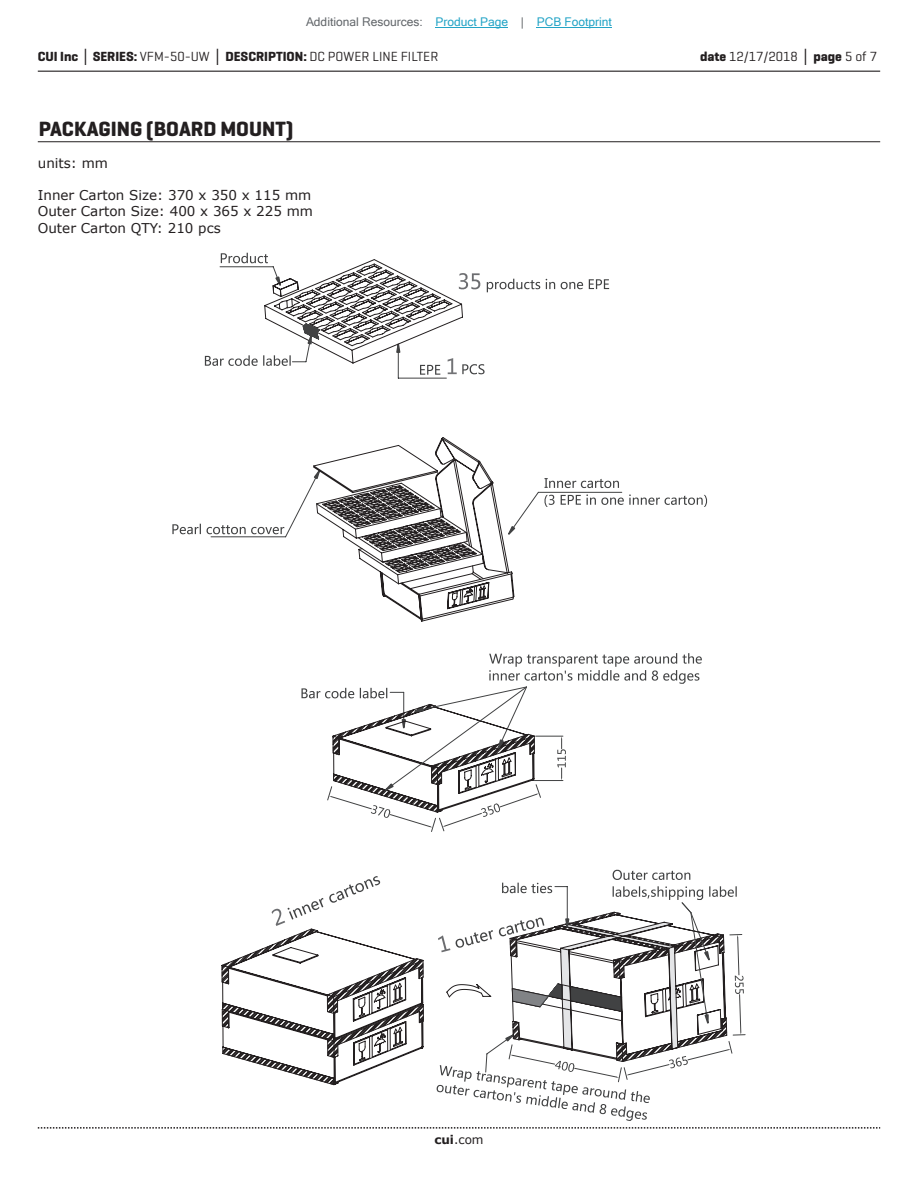
<style>
.page{position:relative;width:918px;height:1188px;background:#fff}
.page>*{position:absolute;margin:0;border:0;box-sizing:border-box;transform-origin:0 0}
.t1{font:700 21px "Geogrotesque";color:#231f20}
.t2{font:13.5px/16.2px "Verdana";color:#231f20}
.t3{font:13.5px "Geogrotesque";color:#231f20}
.t4{font:12px "Microsoft Sans Serif";color:#23a4c6}
.t5{font:12px "Verdana";color:#231f20}
.s1{color:#63676b}
.s2{font-weight:700}
.s3{font-family:"Verdana";font-weight:700}
</style>
<div class="page">
<hr style="left:38px;top:71px;width:842px;height:1px;background:#231f20">
<svg style="left:38px;top:1127px;width:842px;height:2px"></svg>
<hr style="left:38px;top:141px;width:842px;height:1px;background:#231f20">
<svg style="left:301px;top:653px;width:401px;height:179px"></svg>
<svg style="left:205px;top:253px;width:404px;height:125px"></svg>
<svg style="left:221px;top:870px;width:525px;height:251px"></svg>
<svg style="left:172px;top:437px;width:535px;height:185px"></svg>
<hr style="left:436px;top:27px;width:72px;height:1px;background:#23a4c6">
<hr style="left:537px;top:27px;width:75px;height:1px;background:#23a4c6">
<p class="t4" style="left:306px;top:15px;width:307px"><span class="s1">Additional Resources:</span> Product Page <span class="s1">|</span> PCB Footprint</p>
<p class="t3" style="left:38px;top:48px;width:402px"><span class="s2">CUI Inc</span> <span class="s3">│</span> <span class="s2">SERIES:</span> VFM-50-UW <span class="s3">│</span> <span class="s2">DESCRIPTION:</span> DC POWER LINE FILTER</p>
<p class="t3" style="left:700px;top:48px;width:179px"><span class="s2">date</span> 12/17/2018 <span class="s3">│</span> <span class="s2">page</span> 5 of 7</p>
<h1 class="t1" style="left:39px;top:116px;width:256px">PACKAGING (BOARD MOUNT)</h1>
<p class="t2" style="left:38px;top:155px;width:72px">units: mm</p>
<p class="t2" style="left:38px;top:187px;width:277px">Inner Carton Size: 370 x 350 x 115 mm<br>Outer Carton Size: 400 x 365 x 225 mm<br>Outer Carton QTY: 210 pcs</p>
<p class="t5" style="left:434px;top:1131px;width:51px"><span class="s2">cui</span>.com</p>
</div>
